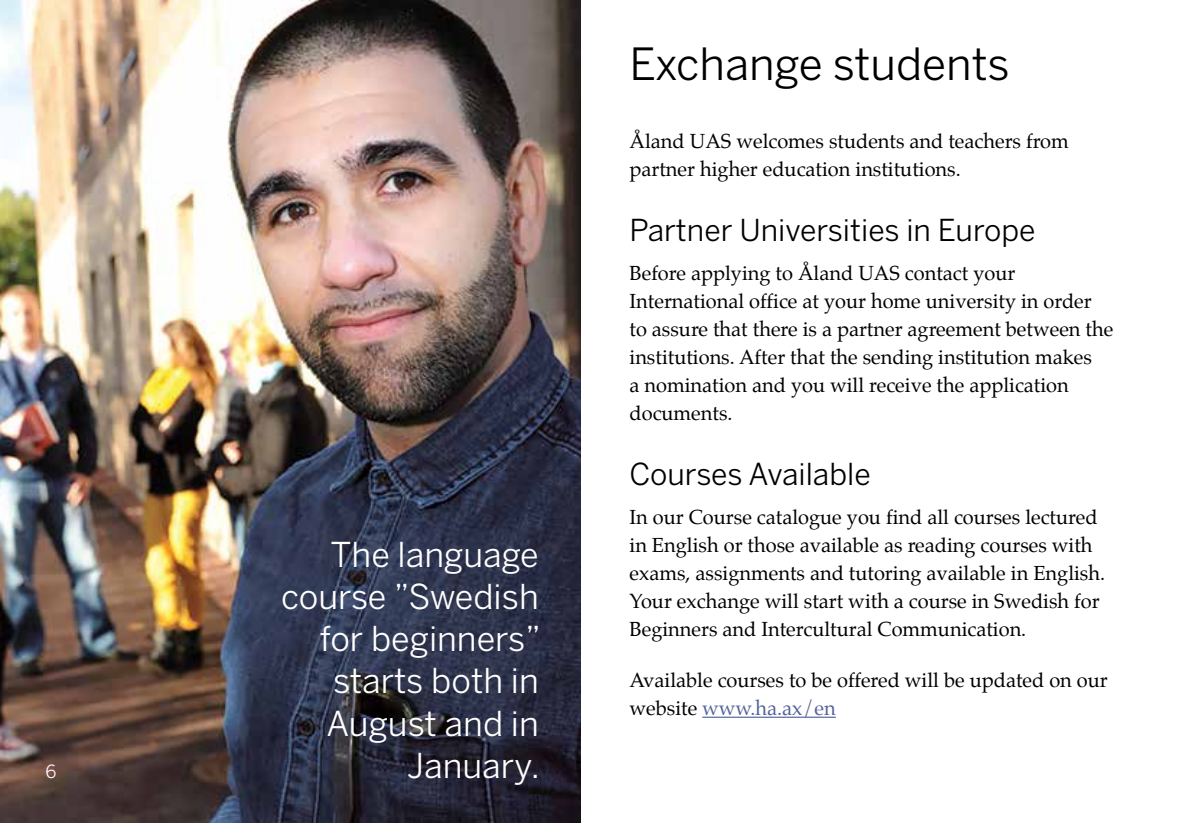
<style>
.page{position:relative;width:1191px;height:823px;background:#fff}
.page>*{position:absolute;margin:0;border:0;box-sizing:border-box;transform-origin:0 0}
.t1{font:44px "Benton Sans";color:#000}
.t2{font:34px/42px "Benton Sans";color:#fff;text-align:right}
.t3{font:30px "Benton Sans";color:#000}
.t4{font:20px/28px "Palatino";color:#000}
.t5{font:18px "Benton Sans";color:#fff}
.s1{color:#53629c}
</style>
<div class="page">
<hr style="left:702px;top:716px;width:134px;height:1px;background:#53629c">
<img style="left:0;top:0;width:580px;height:822px">
<p class="t5" style="left:45px;top:760px;width:12px">6</p>
<h2 class="t2" style="left:281px;top:533px;width:261px">The language course ”Swedish for beginners” starts both in<br>August and in<br>January.</h2>
<h1 class="t1" style="left:629px;top:38px;width:382px">Exchange students</h1>
<p class="t4" style="left:629px;top:127px;width:441px">Åland UAS welcomes students and teachers from partner higher education institutions.</p>
<h3 class="t3" style="left:629px;top:212px;width:407px">Partner Universities in Europe</h3>
<p class="t4" style="left:629px;top:259px;width:485px">Before applying to Åland UAS contact your International office at your home university in order to assure that there is a partner agreement between the institutions. After that the sending institution makes<br>a nomination and you will receive the application documents.</p>
<h3 class="t3" style="left:629px;top:456px;width:243px">Courses Available</h3>
<p class="t4" style="left:629px;top:503px;width:477px">In our Course catalogue you find all courses lectured in English or those available as reading courses with exams, assignments and tutoring available in English.<br>Your exchange will start with a course in Swedish for Beginners and Intercultural Communication.</p>
<p class="t4" style="left:629px;top:665px;width:480px">Available courses to be offered will be updated on our website <span class="s1">www.ha.ax/en</span></p>
</div>
